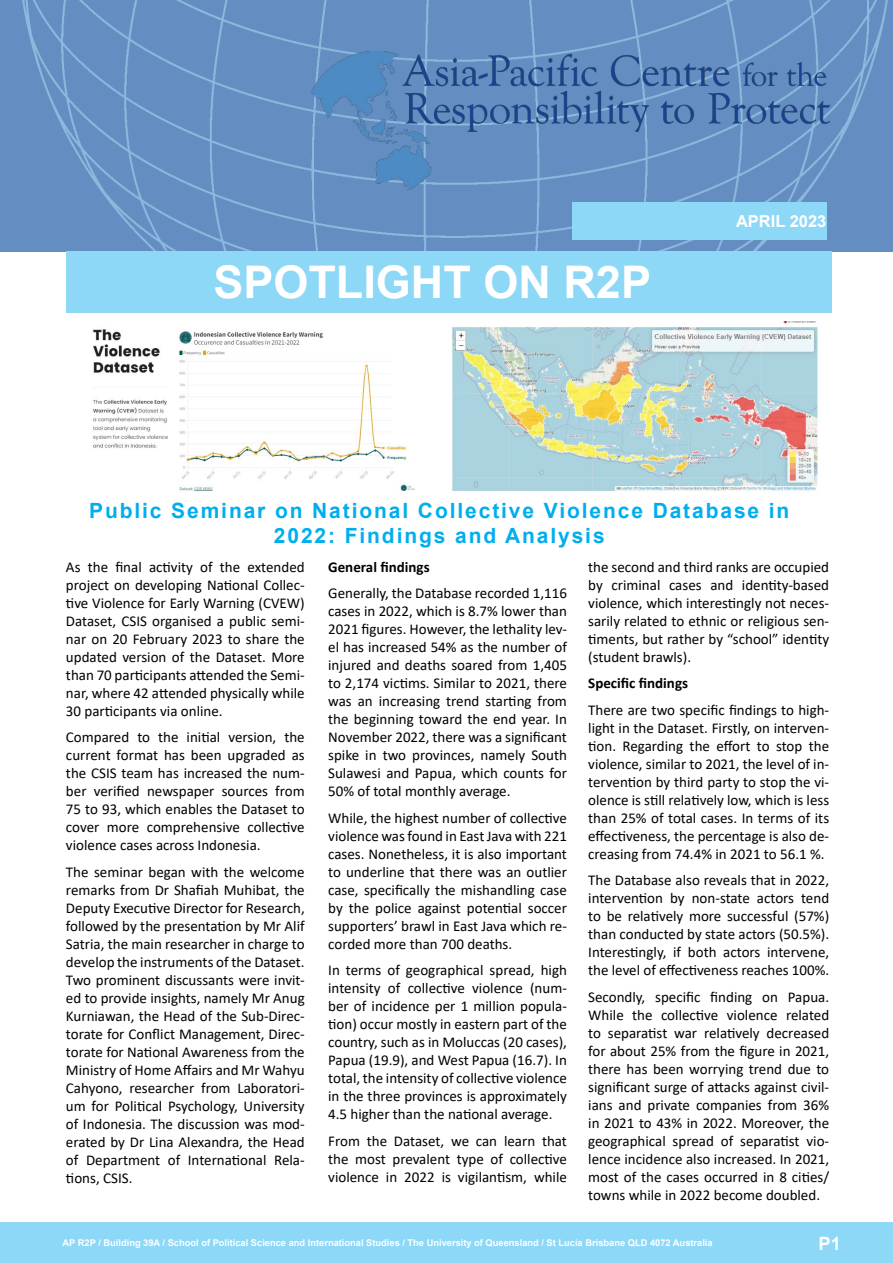
<style>
.page{position:relative;width:893px;height:1263px;background:#fff}
.page>*{position:absolute;margin:0;border:0;box-sizing:border-box;transform-origin:0 0}
.t1{font:700 45px "Arial";color:#fff}
.Sub_Heading{font:700 21px/25.2px "Arial";letter-spacing:.09em;color:#00aeef;text-align:center}
.t2{font:700 18.3px "Arial";color:#fff}
.t3{font:700 16.5px "Arial";color:#fff}
.Introduction{font:15px/18px "Calibri";color:#000;text-align:justify}
.Introduction-2{font:700 15px "Calibri";color:#000}
.t4{font:700 9.3px "Arial";color:#fff}
</style>
<div class="page">
<div style="left:0;top:0;width:893px;height:252px;background:#648dc1"></div>
<img style="left:22px;top:0;width:866px;height:252px">
<div style="left:0;top:1223px;width:893px;height:40px;background:#8dd7f7"></div>
<div style="left:66px;top:251px;width:765px;height:62px;background:#8dd7f7"></div>
<div style="left:572px;top:202px;width:254px;height:38px;background:#8dd7f7"></div>
<img style="left:312px;top:51px;width:518px;height:139px">
<img style="left:93px;top:329px;width:322px;height:163px">
<img style="left:451px;top:321px;width:367px;height:171px">
<p class="t1" style="left:213px;top:251px;width:439px">SPOTLIGHT ON R2P</p>
<p class="t3" style="left:736px;top:209px;width:92px">APRIL 2023</p>
<p class="Sub_Heading" style="left:89px;top:498px;width:702px">Public Seminar on National Collective Violence Database in<br>2022: Findings and Analysis</p>
<p class="Introduction" style="left:66px;top:557px;width:240px">As the final activity of the extended project on developing National Collec&shy;tive Violence for Early Warning (CVEW)<br>Dataset, CSIS organised a public semi&shy;nar on 20 February 2023 to share the updated version of the Dataset. More than 70 participants attended the Semi&shy;nar, where 42 attended physically while 30 participants via online.</p>
<p class="Introduction" style="left:66px;top:728px;width:240px">Compared to the initial version, the current format has been upgraded as the CSIS team has increased the num&shy;ber verified newspaper sources from 75 to 93, which enables the Dataset to cover more comprehensive collective violence cases across Indonesia.</p>
<p class="Introduction" style="left:66px;top:862px;width:240px">The seminar began with the welcome remarks from Dr Shafiah Muhibat, the Deputy Executive Director for Research, followed by the presentation by Mr Alif Satria, the main researcher in charge to develop the instruments of the Dataset.<br>Two prominent discussants were invit&shy;ed to provide insights, namely Mr Anug Kurniawan, the Head of the Sub-Direc&shy;torate for Conflict Management, Direc&shy;torate for National Awareness from the Ministry of Home Affairs and Mr Wahyu Cahyono, researcher from Laboratori&shy;um for Political Psychology, University of Indonesia. The discussion was mod&shy;erated by Dr Lina Alexandra, the Head of Department of International Rela&shy;tions, CSIS.</p>
<p class="Introduction-2" style="left:328px;top:556px;width:103px">General findings</p>
<p class="Introduction" style="left:328px;top:584px;width:240px">Generally, the Database recorded 1,116 cases in 2022, which is 8.7% lower than 2021 figures. However, the lethality lev&shy;el has increased 54% as the number of injured and deaths soared from 1,405 to 2,174 victims. Similar to 2021, there was an increasing trend starting from the beginning toward the end year. In November 2022, there was a significant spike in two provinces, namely South Sulawesi and Papua, which counts for 50% of total monthly average.</p>
<p class="Introduction" style="left:328px;top:808px;width:240px">While, the highest number of collective violence was found in East Java with 221 cases. Nonetheless, it is also important to underline that there was an outlier case, specifically the mishandling case by the police against potential soccer supporters’ brawl in East Java which re&shy;corded more than 700 deaths.</p>
<p class="Introduction" style="left:328px;top:961px;width:240px">In terms of geographical spread, high intensity of collective violence (num&shy;ber of incidence per 1 million popula&shy;tion) occur mostly in eastern part of the country, such as in Moluccas (20 cases), Papua (19.9), and West Papua (16.7). In total, the intensity of collective violence in the three provinces is approximately 4.5 higher than the national average.</p>
<p class="Introduction" style="left:328px;top:1131px;width:240px">From the Dataset, we can learn that the most prevalent type of collective violence in 2022 is vigilantism, while</p>
<p class="Introduction" style="left:588px;top:557px;width:242px">the second and third ranks are occupied by criminal cases and identity-based violence, which interestingly not neces&shy;sarily related to ethnic or religious sen&shy;timents, but rather by “school” identity (student brawls).</p>
<p class="Introduction-2" style="left:588px;top:672px;width:101px">Specific findings</p>
<p class="Introduction" style="left:588px;top:700px;width:242px">There are two specific findings to high&shy;light in the Dataset. Firstly, on interven&shy;tion. Regarding the effort to stop the violence, similar to 2021, the level of in&shy;tervention by third party to stop the vi&shy;olence is still relatively low, which is less than 25% of total cases. In terms of its effectiveness, the percentage is also de&shy;creasing from 74.4% in 2021 to 56.1 %.</p>
<p class="Introduction" style="left:588px;top:871px;width:242px">The Database also reveals that in 2022, intervention by non-state actors tend to be relatively more successful (57%) than conducted by state actors (50.5%).<br>Interestingly, if both actors intervene, the level of effectiveness reaches 100%.</p>
<p class="Introduction" style="left:588px;top:987px;width:242px">Secondly, specific finding on Papua.<br>While the collective violence related to separatist war relatively decreased for about 25% from the figure in 2021, there has been worrying trend due to significant surge of attacks against civil&shy;ians and private companies from 36% in 2021 to 43% in 2022. Moreover, the geographical spread of separatist vio&shy;lence incidence also increased. In 2021, most of the cases occurred in 8 cities/ towns while in 2022 become doubled.</p>
<p class="t4" style="left:62px;top:1236px;width:652px">AP R2P / Building 39A / School of Political Science and International Studies / The University of Queensland / St Lucia Brisbane QLD 4072 Australia</p>
<p class="t2" style="left:818px;top:1231px;width:24px">P1</p>
</div>
